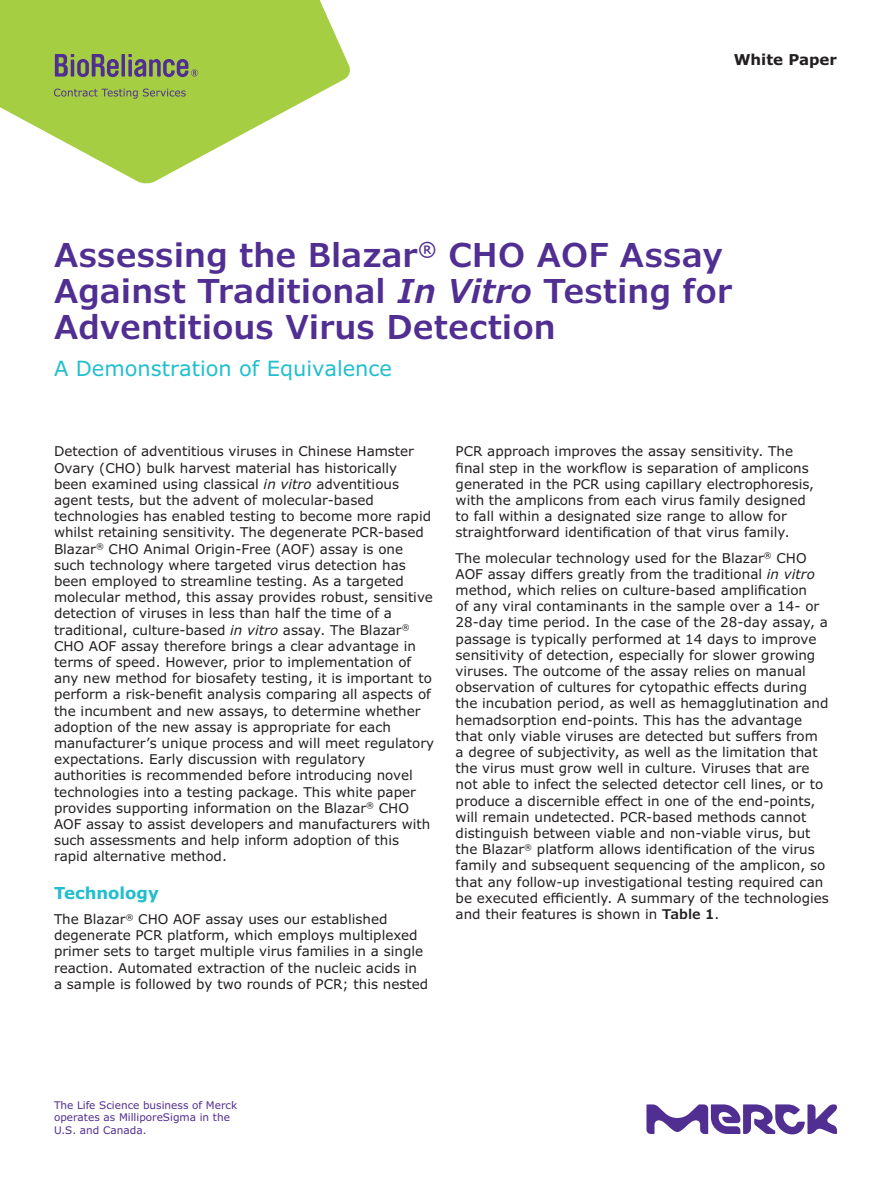
<style>
.page{position:relative;width:891px;height:1188px;background:#fff}
.page>*{position:absolute;margin:0;border:0;box-sizing:border-box;transform-origin:0 0}
.Headline_22_24{font:600 33px/36px "Verdana Pro";color:#502e92}
.Subhead_14_16{font:21px "Verdana Pro";color:#21bece}
.Section_Head_11_13{font:700 16.5px "Verdana Pro";color:#21bece}
.t1{font:700 15px "Verdana Pro";color:#231f20}
.Body_Copy_9_11{font:13.5px/16.2px "Verdana Pro";color:#231f20}
.Caption_7_9{font:10.5px/12.6px "Verdana Pro";color:#502e92}
.s1{font-style:italic}
.s2{font-weight:600}
</style>
<div class="page">
<svg style="left:0;top:0;width:350px;height:184px;fill:#a5ce43"></svg>
<svg style="left:55px;top:54px;width:143px;height:23px;background:#7f8765"></svg>
<svg style="left:54px;top:89px;width:132px;height:10px"></svg>
<svg style="left:646px;top:1104px;width:191px;height:30px"></svg>
<p class="t1" style="left:734px;top:50px;width:105px">White Paper</p>
<p class="Headline_22_24" style="left:54px;top:237px;width:680px">Assessing the Blazar<sup>®</sup> CHO AOF Assay<br>Against Traditional <span class="s1">In Vitro</span> Testing for<br>Adventitious Virus Detection</p>
<p class="Subhead_14_16" style="left:54px;top:355px;width:340px">A Demonstration of Equivalence</p>
<p class="Body_Copy_9_11" style="left:54px;top:444px;width:382px">Detection of adventitious viruses in Chinese Hamster Ovary (CHO) bulk harvest material has historically<br>been examined using classical <span class="s1">in vitro</span> adventitious agent tests, but the advent of molecular-based technologies has enabled testing to become more rapid whilst retaining sensitivity. The degenerate PCR-based Blazar<sup>®</sup> CHO Animal Origin-Free (AOF) assay is one such technology where targeted virus detection has been employed to streamline testing. As a targeted molecular method, this assay provides robust, sensitive detection of viruses in less than half the time of a traditional, culture-based <span class="s1">in vitro</span> assay. The Blazar<sup>® </sup>CHO AOF assay therefore brings a clear advantage in terms of speed. However, prior to implementation of any new method for biosafety testing, it is important to perform a risk-benefit analysis comparing all aspects of the incumbent and new assays, to determine whether adoption of the new assay is appropriate for each manufacturer’s unique process and will meet regulatory expectations. Early discussion with regulatory authorities is recommended before introducing novel technologies into a testing package. This white paper provides supporting information on the Blazar<sup>®</sup> CHO AOF assay to assist developers and manufacturers with such assessments and help inform adoption of this rapid alternative method.</p>
<p class="Section_Head_11_13" style="left:54px;top:882px;width:106px">Technology</p>
<p class="Body_Copy_9_11" style="left:54px;top:911px;width:376px">The Blazar<sup>®</sup> CHO AOF assay uses our established degenerate PCR platform, which employs multiplexed primer sets to target multiple virus families in a single reaction. Automated extraction of the nucleic acids in a sample is followed by two rounds of PCR; this nested</p>
<p class="Body_Copy_9_11" style="left:456px;top:444px;width:360px">PCR approach improves the assay sensitivity. The final step in the workflow is separation of amplicons generated in the PCR using capillary electrophoresis, with the amplicons from each virus family designed to fall within a designated size range to allow for straightforward identification of that virus family.</p>
<p class="Body_Copy_9_11" style="left:456px;top:550px;width:375px">The molecular technology used for the Blazar<sup>®</sup> CHO AOF assay differs greatly from the traditional <span class="s1">in vitro </span>method, which relies on culture-based amplification<br>of any viral contaminants in the sample over a 14- or 28-day time period. In the case of the 28-day assay, a passage is typically performed at 14 days to improve sensitivity of detection, especially for slower growing viruses. The outcome of the assay relies on manual observation of cultures for cytopathic effects during the incubation period, as well as hemagglutination and hemadsorption end-points. This has the advantage that only viable viruses are detected but suffers from a degree of subjectivity, as well as the limitation that the virus must grow well in culture. Viruses that are not able to infect the selected detector cell lines, or to produce a discernible effect in one of the end-points, will remain undetected. PCR-based methods cannot distinguish between viable and non-viable virus, but the Blazar<sup>®</sup> platform allows identification of the virus family and subsequent sequencing of the amplicon, so that any follow-up investigational testing required can be executed efficiently. A summary of the technologies and their features is shown in <span class="s2">Table 1</span>.</p>
<p class="Caption_7_9" style="left:54px;top:1099px;width:185px">The Life Science business of Merck operates as MilliporeSigma in the<br>U.S. and Canada.</p>
</div>
